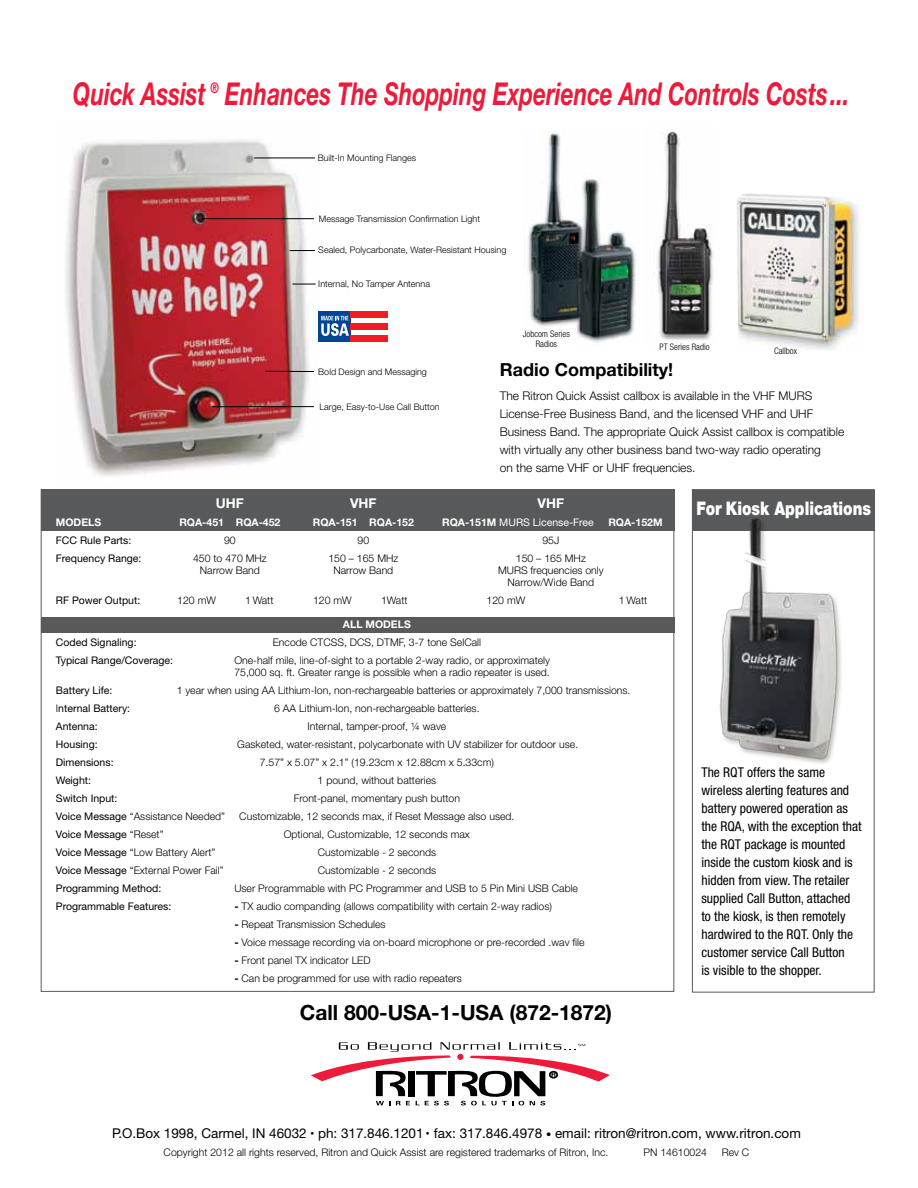
<style>
.page{position:relative;width:918px;height:1188px;background:#fff}
.page>*{position:absolute;margin:0;border:0;box-sizing:border-box;transform-origin:0 0}
.t1{font:italic 700 31.5px "Helvetica Neue";color:#ed1a39;scale:.71 1}
.t2{font:700 21px "Helvetica Neue";color:#000}
.t3{font:900 18.75px "Helvetica Neue";color:#fff;scale:.8 1}
.t4{font:700 18px "Helvetica Neue";color:#000}
.t5{font:condensed 13.5px/18px "Helvetica Neue";color:#000}
.t6{font:13.5px "Helvetica Neue";color:#000}
.t7{font:700 13.5px "Helvetica Neue";color:#fff}
.t8{font:300 12px/18px "Helvetica Neue";color:#000}
.t9{font:300 10.5px/12px "Helvetica Neue";color:#000;text-align:center}
.t10{font:10.5px "Helvetica Neue";color:#000}
.t11{font:700 10.5px "Helvetica Neue";color:#fff}
.t12{font:10.5px "Helvetica Neue";color:#fff}
.t13{font:300 9.15px "Helvetica Neue";color:#000}
.t14{font:300 9px "Helvetica Neue";color:#000}
.t15{font:300 condensed 9px/10.8px "Helvetica Neue";color:#000;text-align:center}
.s1{font-weight:700}
.s2{font-weight:300}
.s3{font-weight:400}
.s4{font-size:7.5px}
.s5{font-weight:700;font-size:10.5px}
</style>
<div class="page">
<img style="left:65px;top:140px;width:254px;height:336px">
<hr style="left:202px;top:218px;width:112px;height:1px;background:#000">
<svg style="left:290px;top:250px;width:25px;height:1px"></svg>
<hr style="left:254px;top:158px;width:61px;height:1px;background:#000">
<hr style="left:212px;top:406px;width:102px;height:1px;background:#000">
<svg style="left:292px;top:284px;width:24px;height:1px"></svg>
<div style="left:319px;top:311px;width:32px;height:31px;background:#034592"></div>
<svg style="left:321px;top:316px;width:28px;height:20px"></svg>
<div style="left:351px;top:311px;width:37px;height:7px;background:#ed1d24"></div>
<div style="left:351px;top:323px;width:37px;height:7px;background:#ed1d24"></div>
<div style="left:351px;top:335px;width:37px;height:7px;background:#ed1d24"></div>
<hr style="left:265px;top:371px;width:49px;height:1px;background:#000">
<svg style="left:311px;top:1042px;width:299px;height:63px"></svg>
<img style="left:737px;top:193px;width:124px;height:157px">
<img style="left:654px;top:131px;width:59px;height:209px">
<img style="left:528px;top:131px;width:109px;height:212px">
<div style="left:41px;top:489px;width:633px;height:42px;background:#58595b"></div>
<div style="left:41px;top:617px;width:633px;height:15px;background:#58595b"></div>
<div style="left:692px;top:490px;width:183px;height:40px;background:#58595b"></div>
<img style="left:700px;top:518px;width:156px;height:246px">
<div style="left:692px;top:489px;width:183px;height:504px;border:1px solid #58595b"></div>
<h1 class="t1" style="left:73px;top:74px;width:1095px">Quick Assist <sup>®</sup> Enhances The Shopping Experience And Controls Costs...</h1>
<p class="t14" style="left:318px;top:152px;width:100px">Built-In Mounting Flanges</p>
<p class="t14" style="left:319px;top:213px;width:163px">Message Transmission Confirmation Light</p>
<p class="t14" style="left:318px;top:245px;width:190px">Sealed, Polycarbonate, Water-Resistant Housing</p>
<p class="t13" style="left:318px;top:278px;width:113px">Internal, No Tamper Antenna</p>
<p class="t14" style="left:318px;top:367px;width:110px">Bold Design and Messaging</p>
<p class="t14" style="left:319px;top:401px;width:122px">Large, Easy-to-Use Call Button</p>
<p class="t15" style="left:523px;top:328px;width:48px">Jobcom Series<br>Radios</p>
<h3 class="t4" style="left:500px;top:358px;width:175px">Radio Compatibility!</h3>
<p class="t8" style="left:500px;top:386px;width:346px">The Ritron Quick Assist callbox is available in the VHF MURS License-Free Business Band, and the licensed VHF and UHF Business Band. The appropriate Quick Assist callbox is compatible with virtually any other business band two-way radio operating<br>on the same VHF or UHF frequencies.</p>
<p class="t15" style="left:659px;top:341px;width:52px">PT Series Radio</p>
<p class="t15" style="left:774px;top:345px;width:24px">Callbox</p>
<p class="t7" style="left:216px;top:494px;width:30px">UHF</p>
<p class="t7" style="left:350px;top:494px;width:28px">VHF</p>
<p class="t7" style="left:538px;top:494px;width:28px">VHF</p>
<p class="t11" style="left:56px;top:515px;width:47px">MODELS</p>
<p class="t11" style="left:179px;top:515px;width:103px">RQA-451 RQA-452</p>
<p class="t11" style="left:313px;top:515px;width:103px">RQA-151 RQA-152</p>
<p class="t12" style="left:442px;top:516px;width:153px"><span class="s1">RQA-151M</span> MURS License-Free</p>
<p class="t11" style="left:608px;top:515px;width:56px">RQA-152M</p>
<p class="t10" style="left:56px;top:534px;width:77px">FCC Rule Parts:</p>
<p class="t9" style="left:224px;top:534px;width:13px">90</p>
<p class="t9" style="left:358px;top:534px;width:13px">90</p>
<p class="t9" style="left:542px;top:534px;width:18px">95J</p>
<p class="t10" style="left:56px;top:552px;width:87px">Frequency Range:</p>
<p class="t9" style="left:193px;top:552px;width:75px">450 to 470 MHz</p>
<p class="t9" style="left:328px;top:552px;width:72px">150 – 165 MHz</p>
<p class="t9" style="left:516px;top:552px;width:72px">150 – 165 MHz</p>
<p class="t9" style="left:200px;top:564px;width:61px">Narrow Band</p>
<p class="t9" style="left:333px;top:564px;width:61px">Narrow Band</p>
<p class="t9" style="left:498px;top:564px;width:107px">MURS frequencies only<br>Narrow/Wide Band</p>
<p class="t10" style="left:56px;top:594px;width:86px">RF Power Output:</p>
<p class="t9" style="left:177px;top:594px;width:40px">120 mW</p>
<p class="t9" style="left:245px;top:594px;width:30px">1 Watt</p>
<p class="t9" style="left:313px;top:594px;width:40px">120 mW</p>
<p class="t9" style="left:381px;top:594px;width:28px">1Watt</p>
<p class="t9" style="left:487px;top:594px;width:40px">120 mW</p>
<p class="t9" style="left:619px;top:594px;width:30px">1 Watt</p>
<p class="t11" style="left:343px;top:617px;width:69px">ALL MODELS</p>
<p class="t10" style="left:56px;top:636px;width:82px">Coded Signaling:</p>
<p class="t9" style="left:273px;top:636px;width:210px">Encode CTCSS, DCS, DTMF, 3-7 tone SelCall</p>
<p class="t10" style="left:56px;top:654px;width:119px">Typical Range/Coverage:</p>
<p class="t9" style="left:234px;top:654px;width:317px;text-align:left">One-half mile, line-of-sight to a portable 2-way radio, or approximately<br>75,000 sq. ft. Greater range is possible when a radio repeater is used.</p>
<p class="t10" style="left:56px;top:684px;width:58px">Battery Life:</p>
<p class="t9" style="left:177px;top:684px;width:455px">1 year when using AA Lithium-Ion, non-rechargeable batteries or approximately 7,000 transmissions.</p>
<p class="t10" style="left:56px;top:702px;width:76px"><span class="s2">I</span>nternal Battery:</p>
<p class="t9" style="left:274px;top:702px;width:207px">6 AA Lithium-Ion, non-rechargeable batteries.</p>
<p class="t10" style="left:56px;top:720px;width:43px">Antenna:</p>
<p class="t9" style="left:307px;top:720px;width:140px">Internal, tamper-proof, ¼ wave</p>
<p class="t10" style="left:56px;top:738px;width:43px">Housing:</p>
<p class="t9" style="left:237px;top:738px;width:342px">Gasketed, water-resistant, polycarbonate with UV stabilizer for outdoor use.</p>
<p class="t10" style="left:56px;top:756px;width:59px">Dimensions:</p>
<p class="t9" style="left:260px;top:756px;width:236px">7.57” x 5.07” x 2.1” (19.23cm x 12.88cm x 5.33cm)</p>
<p class="t10" style="left:56px;top:774px;width:37px">Weight:</p>
<p class="t9" style="left:318px;top:774px;width:120px">1 pound, without batteries</p>
<p class="t10" style="left:56px;top:792px;width:63px">Switch Input:</p>
<p class="t9" style="left:294px;top:792px;width:168px">Front-panel, momentary push button</p>
<p class="t9" style="left:56px;top:810px;width:171px"><span class="s3">Voice Message</span> “Assistance Needed”</p>
<p class="t9" style="left:239px;top:810px;width:277px">Customizable, 12 seconds max, if Reset Message also used.</p>
<p class="t10" style="left:56px;top:828px;width:109px">Voice Message <span class="s2">“Reset”</span></p>
<p class="t9" style="left:284px;top:828px;width:188px">Optional, Customizable, 12 seconds max</p>
<p class="t9" style="left:56px;top:846px;width:161px"><span class="s3">Voice Message</span> “Low Battery Alert”</p>
<p class="t9" style="left:318px;top:846px;width:120px">Customizable - 2 seconds</p>
<p class="t9" style="left:56px;top:864px;width:169px"><span class="s3">Voice Message</span> “External Power Fail”</p>
<p class="t9" style="left:318px;top:864px;width:120px">Customizable - 2 seconds</p>
<p class="t10" style="left:56px;top:882px;width:107px">Programming Method:</p>
<p class="t9" style="left:234px;top:882px;width:345px">User Programmable with PC Programmer and USB to 5 Pin Mini USB Cable</p>
<p class="t10" style="left:56px;top:900px;width:117px">Programmable Features:</p>
<p class="t9" style="left:234px;top:900px;width:319px"><span class="s1">-</span> TX audio companding (allows compatibility with certain 2-way radios)</p>
<p class="t9" style="left:234px;top:918px;width:153px"><span class="s1">-</span> Repeat Transmission Schedules</p>
<p class="t9" style="left:234px;top:936px;width:352px"><span class="s1">-</span> Voice message recording via on-board microphone or pre-recorded .wav file</p>
<p class="t9" style="left:234px;top:954px;width:138px"><span class="s1">-</span> Front panel TX indicator LED</p>
<p class="t9" style="left:234px;top:972px;width:229px"><span class="s1">-</span> Can be programmed for use with radio repeaters</p>
<h2 class="t2" style="left:300px;top:1000px;width:314px">Call 800-USA-1-USA (872-1872)</h2>
<h3 class="t3" style="left:696px;top:497px;width:220px">For Kiosk Applications</h3>
<p class="t5" style="left:701px;top:763px;width:162px">The RQT offers the same wireless alerting features and battery powered operation as the RQA, with the exception that the RQT package is mounted inside the custom kiosk and is hidden from view. The retailer supplied Call Button, attached to the kiosk, is then remotely hardwired to the RQT. Only the customer service Call Button<br>is visible to the shopper.</p>
<p class="t6" style="left:112px;top:1125px;width:690px">P.O.Box 1998, Carmel, IN 46032 <span class="s4">•</span> ph: 317.846.1201 <span class="s4">•</span> fax: 317.846.4978 <span class="s5">•</span> email: ritron@ritron.com, www.ritron.com</p>
<p class="t9" style="left:164px;top:1146px;width:446px">Copyright 2012 all rights reserved, Ritron and Quick Assist are registered trademarks of Ritron, Inc.</p>
<p class="t9" style="left:643px;top:1146px;width:65px">PN 14610024</p>
<p class="t9" style="left:722px;top:1146px;width:29px">Rev C</p>
</div>
